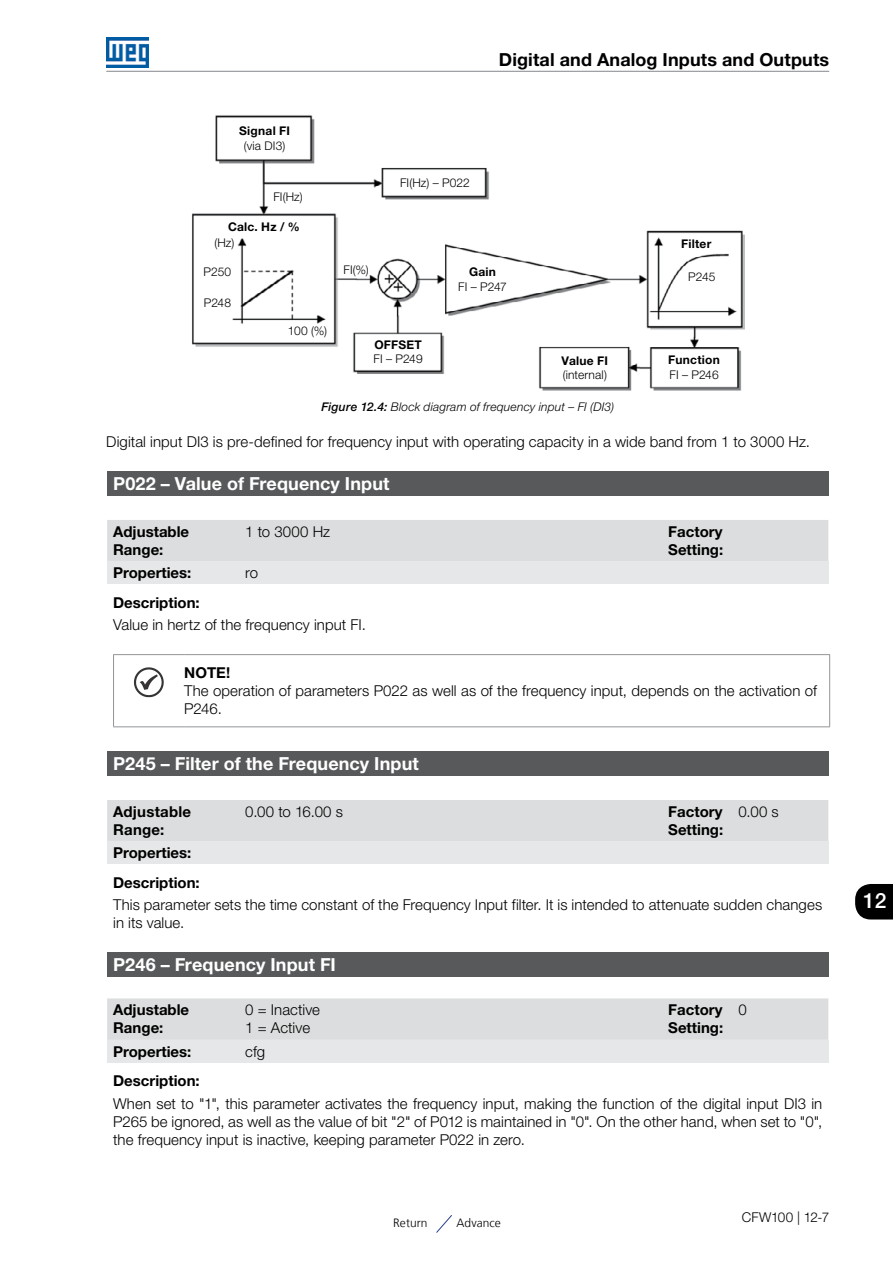
<style>
.page{position:relative;width:893px;height:1263px;background:#fff}
.page>*{position:absolute;margin:0;border:0;box-sizing:border-box;transform-origin:0 0}
.t1{font:500 21px "Helvetica Neue LT Pro";color:#fff}
._200_a_299{font:700 18px "Helvetica Neue LT Pro";letter-spacing:.005em;color:#fff}
.t2{font:700 18px "Helvetica Neue LT Pro";letter-spacing:.01em;color:#000}
._000_a_099{font:700 18px "Helvetica Neue LT Pro";letter-spacing:.01em;color:#fff}
.Descricao_Parametros{font:300 15px/18px "Helvetica Neue LT Pro";letter-spacing:.005em;color:#000}
.Texto{font:300 15px/18px "Helvetica Neue LT Pro";letter-spacing:.005em;color:#000}
.Faixa_de_Valores___P{font:700 15px "Helvetica Neue LT Pro";color:#000}
.Obs{font:700 15px "Helvetica Neue LT Pro";color:#000}
.t3{font:300 13.5px "Helvetica Neue LT Pro";letter-spacing:-.005em;color:#000}
.t4{font:300 12px/14.4px "Helvetica Neue LT Pro";letter-spacing:.005em;color:#000}
.t5{font:700 12px/14.4px "Helvetica Neue LT Pro";letter-spacing:.02em;color:#000}
.t6{font:italic 300 12px "Helvetica Neue LT Pro";letter-spacing:.015em;color:#000}
.t7{font:300 12px "Frutiger LT";letter-spacing:.005em;color:#000}
.s1{font-weight:300}
.s2{font-weight:700}
.s3{font-weight:500}
</style>
<div class="page">
<hr style="left:106px;top:71px;width:723px;height:1px;background:#939598">
<img style="left:106px;top:38px;width:43px;height:29px">
<svg style="left:855px;top:884px;width:38px;height:35px"></svg>
<img style="left:192px;top:115px;width:552px;height:275px">
<div style="left:107px;top:471px;width:721px;height:25px;background:#58595b"></div>
<div style="left:107px;top:520px;width:721px;height:41px;background:#dcddde"></div>
<div style="left:107px;top:561px;width:132px;height:23px;background:#e6e7e8"></div>
<div style="left:239px;top:561px;width:589px;height:23px;background:#e6e7e8"></div>
<hr style="left:113px;top:654px;width:71px;height:1px;background:#939598">
<hr style="left:113px;top:655px;width:1px;height:71px;background:#939598">
<hr style="left:184px;top:654px;width:646px;height:1px;background:#939598">
<hr style="left:829px;top:655px;width:1px;height:71px;background:#939598">
<hr style="left:113px;top:726px;width:71px;height:1px;background:#939598">
<hr style="left:184px;top:726px;width:646px;height:1px;background:#939598">
<svg style="left:134px;top:667px;width:30px;height:30px"></svg>
<div style="left:107px;top:751px;width:721px;height:25px;background:#58595b"></div>
<div style="left:107px;top:800px;width:721px;height:41px;background:#dcddde"></div>
<div style="left:107px;top:841px;width:132px;height:23px;background:#e6e7e8"></div>
<div style="left:239px;top:841px;width:589px;height:23px;background:#e6e7e8"></div>
<div style="left:107px;top:952px;width:721px;height:25px;background:#58595b"></div>
<div style="left:107px;top:998px;width:721px;height:42px;background:#dcddde"></div>
<div style="left:107px;top:1040px;width:132px;height:22px;background:#e6e7e8"></div>
<div style="left:239px;top:1040px;width:589px;height:22px;background:#e6e7e8"></div>
<svg style="left:436px;top:1215px;width:16px;height:18px"></svg>
<p class="t2" style="left:499px;top:48px;width:332px">Digital and Analog Inputs and Outputs</p>
<p class="t5" style="left:239px;top:124px;width:52px;text-align:center">Signal FI <span class="s1">(via DI3)</span></p>
<p class="t4" style="left:273px;top:189px;width:31px">FI(Hz)</p>
<p class="t5" style="left:214px;top:218px;width:87px;line-height:16.8px;text-indent:14px">Calc. Hz / % <span class="s1">(Hz)</span></p>
<p class="t4" style="left:204px;top:264px;width:29px">P250</p>
<p class="t4" style="left:204px;top:295px;width:29px">P248</p>
<p class="t4" style="left:288px;top:323px;width:41px">100 (%)</p>
<p class="t4" style="left:344px;top:262px;width:27px">FI(%)</p>
<p class="t4" style="left:400px;top:175px;width:71px">FI(Hz) – P022</p>
<p class="t4" style="left:458px;top:265px;width:50px;text-align:center"><span class="s2">Gain<br></span>FI – P247</p>
<p class="t4" style="left:374px;top:337px;width:51px"><span class="s2">OFFSET<br></span>FI – P249</p>
<p class="t4" style="left:562px;top:353px;width:48px"><span class="s2">Value FI </span>(internal)</p>
<p class="t5" style="left:681px;top:236px;width:32px">Filter</p>
<p class="t4" style="left:688px;top:269px;width:29px">P245</p>
<p class="t5" style="left:668px;top:353px;width:53px">Function<br><span class="s1">FI – P246</span></p>
<p class="t6" style="left:321px;top:400px;width:294px"><span class="s3">Figure 12.4:</span> Block diagram of frequency input – FI (DI3)</p>
<p class="Texto" style="left:106px;top:432px;width:705px">Digital input DI3 is pre-defined for frequency input with operating capacity in a wide band from 1 to 3000 Hz.</p>
<p class="_000_a_099" style="left:113px;top:472px;width:278px">P022 – Value of Frequency Input</p>
<p class="Faixa_de_Valores___P" style="left:113px;top:522px;width:78px">Adjustable</p>
<p class="Faixa_de_Valores___P" style="left:113px;top:540px;width:52px">Range:</p>
<p class="Descricao_Parametros" style="left:245px;top:522px;width:86px">1 to 3000 Hz</p>
<p class="Faixa_de_Valores___P" style="left:668px;top:522px;width:56px">Factory</p>
<p class="Faixa_de_Valores___P" style="left:668px;top:540px;width:57px">Setting:</p>
<p class="Faixa_de_Valores___P" style="left:113px;top:563px;width:80px">Properties:</p>
<p class="Descricao_Parametros" style="left:245px;top:563px;width:14px">ro</p>
<p class="Faixa_de_Valores___P" style="left:113px;top:593px;width:88px">Description:</p>
<p class="Descricao_Parametros" style="left:113px;top:616px;width:254px">Value in hertz of the frequency input FI.</p>
<p class="Obs" style="left:184px;top:663px;width:48px">NOTE!</p>
<p class="Texto" style="left:184px;top:681px;width:634px">The operation of parameters P022 as well as of the frequency input, depends on the activation of<br>P246.</p>
<p class="_200_a_299" style="left:113px;top:752px;width:307px">P245 – Filter of the Frequency Input</p>
<p class="Faixa_de_Valores___P" style="left:113px;top:802px;width:80px">Adjustable</p>
<p class="Faixa_de_Valores___P" style="left:113px;top:820px;width:53px">Range:</p>
<p class="Descricao_Parametros" style="left:245px;top:802px;width:99px">0.00 to 16.00 s</p>
<p class="Faixa_de_Valores___P" style="left:668px;top:802px;width:56px">Factory</p>
<p class="Faixa_de_Valores___P" style="left:668px;top:820px;width:57px">Setting:</p>
<p class="Descricao_Parametros" style="left:738px;top:802px;width:42px">0.00 s</p>
<p class="Faixa_de_Valores___P" style="left:113px;top:843px;width:80px">Properties:</p>
<p class="Faixa_de_Valores___P" style="left:113px;top:873px;width:88px">Description:</p>
<p class="Descricao_Parametros" style="left:113px;top:896px;width:711px">This parameter sets the time constant of the Frequency Input filter. It is intended to attenuate sudden changes</p>
<p class="Descricao_Parametros" style="left:113px;top:914px;width:73px">in its value.</p>
<p class="_200_a_299" style="left:113px;top:953px;width:224px">P246 – Frequency Input FI</p>
<p class="Faixa_de_Valores___P" style="left:113px;top:1000px;width:78px">Adjustable</p>
<p class="Faixa_de_Valores___P" style="left:113px;top:1018px;width:52px">Range:</p>
<p class="Descricao_Parametros" style="left:245px;top:1000px;width:76px">0 = Inactive</p>
<p class="Descricao_Parametros" style="left:245px;top:1018px;width:66px">1 = Active</p>
<p class="Faixa_de_Valores___P" style="left:668px;top:1000px;width:56px">Factory</p>
<p class="Faixa_de_Valores___P" style="left:668px;top:1018px;width:57px">Setting:</p>
<p class="Descricao_Parametros" style="left:738px;top:1000px;width:10px">0</p>
<p class="Faixa_de_Valores___P" style="left:113px;top:1042px;width:80px">Properties:</p>
<p class="Descricao_Parametros" style="left:245px;top:1042px;width:22px">cfg</p>
<p class="Faixa_de_Valores___P" style="left:113px;top:1071px;width:88px">Description:</p>
<p class="Descricao_Parametros" style="left:113px;top:1094px;width:711px">When set to "1", this parameter activates the frequency input, making the function of the digital input DI3 in<br>P265 be ignored, as well as the value of bit "2" of P012 is maintained in "0". On the other hand, when set to "0",</p>
<p class="Descricao_Parametros" style="left:113px;top:1130px;width:413px">the frequency input is inactive, keeping parameter P022 in zero.</p>
<p class="t7" style="left:393px;top:1216px;width:36px">Return</p>
<p class="t7" style="left:456px;top:1216px;width:46px">Advance</p>
<p class="t3" style="left:742px;top:1208px;width:89px">CFW100 | 12-7</p>
<h1 class="t1" style="left:863px;top:888px;width:25px">12</h1>
</div>
